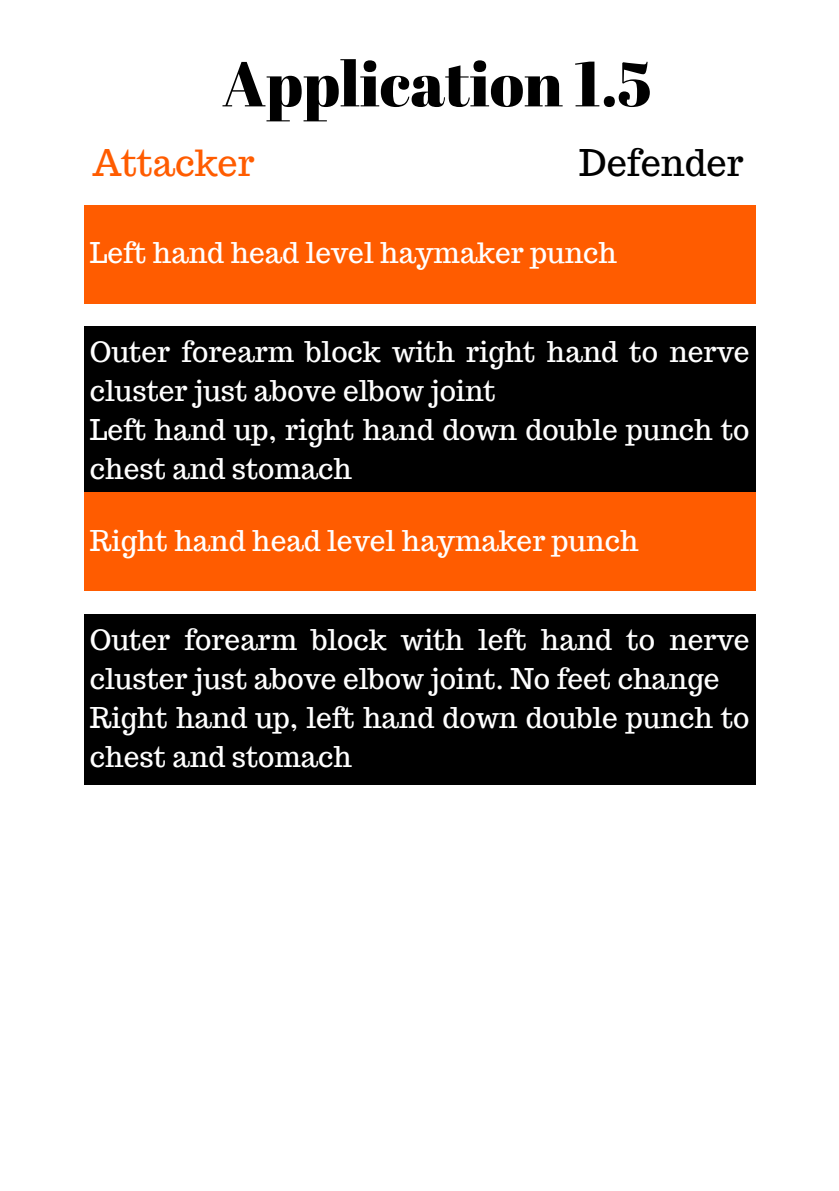
<style>
.page{position:relative;width:839px;height:1191px;background:#fff}
.page>*{position:absolute;margin:0;border:0;box-sizing:border-box;transform-origin:0 0}
.t1{font:63px "Abril Fatface";color:#000}
.t2{font:36px "Trocchi";color:#ff5c00}
.t3{font:36px "Trocchi";color:#000}
.t4{font:28px/39px "Trocchi";color:#fff}
</style>
<div class="page">
<div style="left:84px;top:205px;width:671px;height:99px;background:#ff5c00"></div>
<div style="left:84px;top:326px;width:671px;height:171px;background:#000"></div>
<div style="left:84px;top:492px;width:671px;height:99px;background:#ff5c00"></div>
<div style="left:84px;top:614px;width:671px;height:170px;background:#000"></div>
<p class="t1" style="left:222px;top:40px;width:431px">Application 1.5</p>
<p class="t2" style="left:92px;top:139px;width:164px">Attacker</p>
<p class="t3" style="left:579px;top:139px;width:166px">Defender</p>
<h1 class="t4" style="left:90px;top:234px;width:528px">Left hand head level haymaker punch</h1>
<h2 class="t4" style="left:90px;top:332px;width:661px">Outer forearm block with right hand to nerve cluster just above elbow joint</h2>
<h2 class="t4" style="left:90px;top:410px;width:661px">Left hand up, right hand down double punch to chest and stomach</h2>
<p class="t4" style="left:90px;top:521px;width:550px">Right hand head level haymaker punch</p>
<p class="t4" style="left:90px;top:620px;width:661px">Outer forearm block with left hand to nerve cluster just above elbow joint. No feet change</p>
<p class="t4" style="left:90px;top:698px;width:661px">Right hand up, left hand down double punch to chest and stomach</p>
</div>
